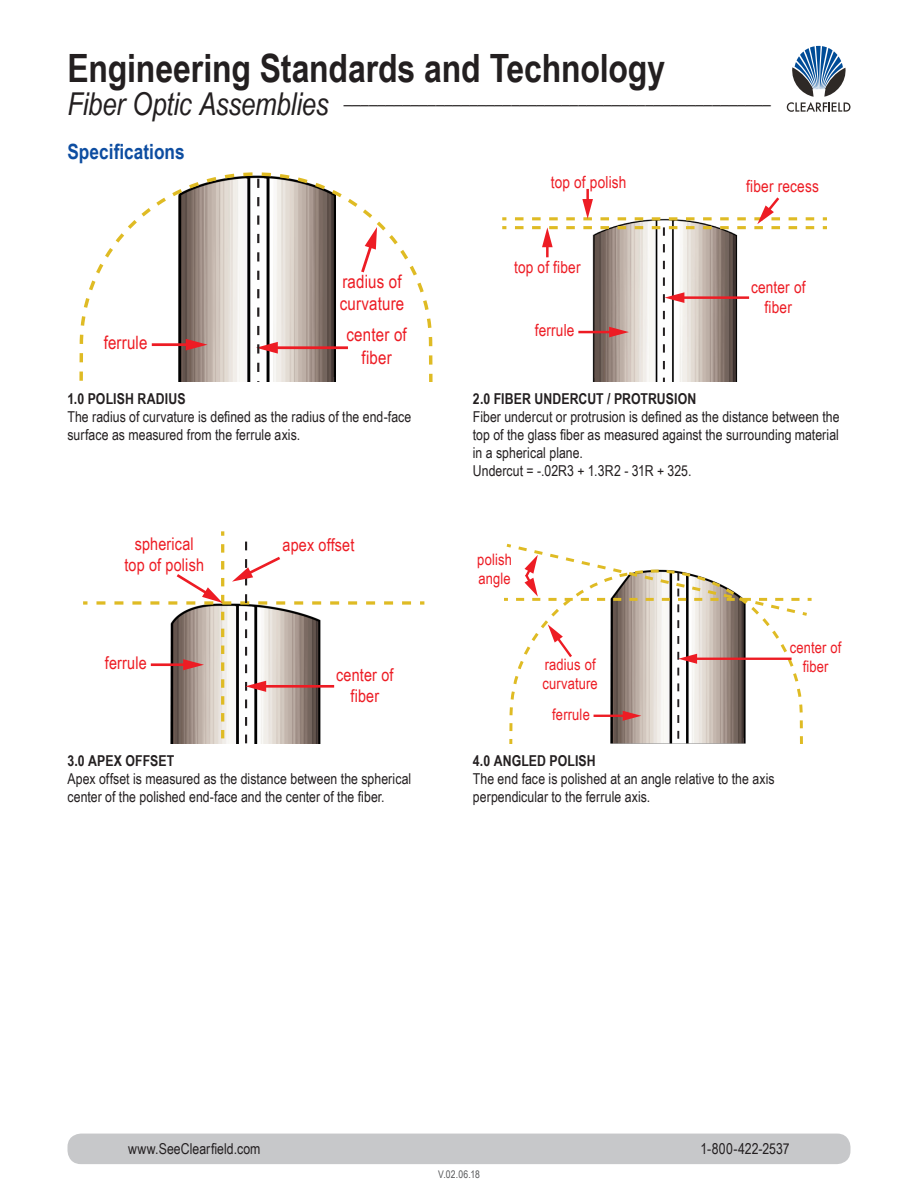
<style>
.page{position:relative;width:918px;height:1188px;background:#fff}
.page>*{position:absolute;margin:0;border:0;box-sizing:border-box;transform-origin:0 0}
.Right_Page_Product_H{font:700 39px "Arial Narrow";letter-spacing:-.005em;color:#231f20}
.Headers{font:700 21px "Arial Narrow";color:#0d4da1}
.t1{font:18.45px/22px "Arial Narrow";letter-spacing:.01em;color:#ed1c24}
.Right_Page_Product_N{font:italic 18.3px "Arial Narrow";color:#231f20}
.t2{font:17.55px/21px "Arial Narrow";letter-spacing:.01em;color:#ed1c24;text-align:center}
.t3{font:16.65px/20.1px "Arial Narrow";letter-spacing:.01em;color:#ed1c24;text-align:center}
.t4{font:15.75px/18.9px "Arial Narrow";letter-spacing:.01em;color:#ed1c24}
.t5{font:15px/18px "Arial Narrow";letter-spacing:.005em;color:#231f20}
.Features_and_Benefit{font:700 15px "Arial Narrow";letter-spacing:.005em;color:#231f20}
.t6{font:10.5px "Arial Narrow";color:#57585a}
.s1{font-size:31.5px}
</style>
<div class="page">
<div style="left:68px;top:1134px;width:782px;height:30px;background:#c7c8ca;border-radius:13px"></div>
<svg style="left:787px;top:46px;width:63px;height:66px"></svg>
<svg style="left:79px;top:172px;width:354px;height:210px"></svg>
<svg style="left:359px;top:227px;width:18px;height:48px"></svg>
<hr style="left:274px;top:346px;width:74px;height:3px;background:#ed1c24">
<svg style="left:256px;top:179px;width:22px;height:203px"></svg>
<svg style="left:221px;top:531px;width:3px;height:5px"></svg>
<svg style="left:83px;top:601px;width:4px;height:4px"></svg>
<svg style="left:96px;top:542px;width:328px;height:201px"></svg>
<svg style="left:502px;top:217px;width:4px;height:3px"></svg>
<svg style="left:502px;top:226px;width:4px;height:3px"></svg>
<hr style="left:586px;top:189px;width:3px;height:14px;background:#ed1c24">
<svg style="left:515px;top:195px;width:312px;height:187px"></svg>
<svg style="left:504px;top:543px;width:308px;height:200px"></svg>
<p class="Right_Page_Product_H" style="left:68px;top:39px;width:599px">Engineering Standards and Technology</p>
<p class="Right_Page_Product_N" style="left:68px;top:85px;width:705px"><span class="s1">Fiber Optic Assemblies</span> ___________________________________________________</p>
<p class="Headers" style="left:68px;top:136px;width:119px">Specifications</p>
<p class="t1" style="left:104px;top:331px;width:45px">ferrule</p>
<p class="t1" style="left:340px;top:270px;width:66px">radius of curvature</p>
<p class="t1" style="left:347px;top:323px;width:62px;text-align:center">center of fiber</p>
<p class="Features_and_Benefit" style="left:68px;top:388px;width:120px">1.0 POLISH RADIUS</p>
<p class="t5" style="left:68px;top:408px;width:345px">The radius of curvature is defined as the radius of the end-face surface as measured from the ferrule axis.</p>
<p class="t2" style="left:124px;top:532px;width:81px">spherical top of polish</p>
<p class="t2" style="left:283px;top:534px;width:73px">apex offset</p>
<p class="t2" style="left:105px;top:652px;width:43px">ferrule</p>
<p class="t2" style="left:336px;top:664px;width:59px">center of fiber</p>
<p class="Features_and_Benefit" style="left:68px;top:750px;width:108px">3.0 APEX OFFSET</p>
<p class="t5" style="left:68px;top:769px;width:345px">Apex offset is measured as the distance between the spherical center of the polished end-face and the center of the fiber.</p>
<p class="t3" style="left:551px;top:171px;width:77px">top of polish</p>
<p class="t3" style="left:746px;top:176px;width:74px">fiber recess</p>
<p class="t3" style="left:514px;top:256px;width:68px">top of fiber</p>
<p class="t3" style="left:535px;top:320px;width:41px">ferrule</p>
<p class="t3" style="left:751px;top:276px;width:56px">center of fiber</p>
<p class="Features_and_Benefit" style="left:473px;top:388px;width:225px">2.0 FIBER UNDERCUT / PROTRUSION</p>
<p class="t5" style="left:473px;top:408px;width:368px">Fiber undercut or protrusion is defined as the distance between the top of the glass fiber as measured against the surrounding material in a spherical plane.<br>Undercut = -.02R3 + 1.3R2 - 31R + 325.</p>
<p class="t4" style="left:477px;top:550px;width:36px">polish angle</p>
<p class="t4" style="left:543px;top:655px;width:57px">radius of curvature</p>
<p class="t4" style="left:552px;top:704px;width:39px">ferrule</p>
<p class="Features_and_Benefit" style="left:473px;top:750px;width:124px">4.0 ANGLED POLISH</p>
<p class="t5" style="left:473px;top:769px;width:303px">The end face is polished at an angle relative to the axis perpendicular to the ferrule axis.</p>
<p class="t4" style="left:790px;top:638px;width:53px;text-align:center">center of fiber</p>
<p class="t5" style="left:128px;top:1139px;width:134px">www.SeeClearfield.com</p>
<p class="t5" style="left:700px;top:1139px;width:91px">1-800-422-2537</p>
<p class="t6" style="left:438px;top:1167px;width:43px">V.02.06.18</p>
</div>
